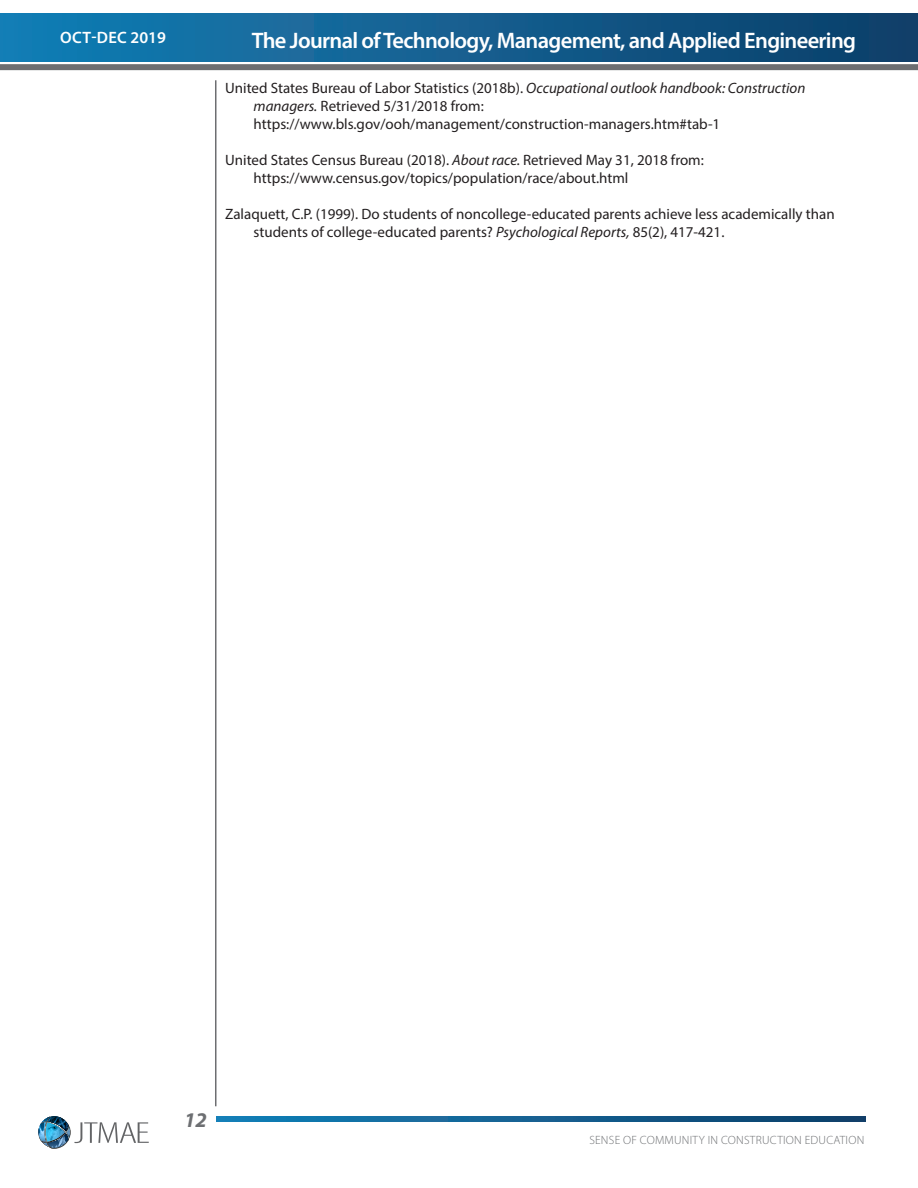
<style>
.page{position:relative;width:918px;height:1188px;background:#fff}
.page>*{position:absolute;margin:0;border:0;box-sizing:border-box;transform-origin:0 0}
.t1{font:600 22.5px "Myriad Pro";letter-spacing:-.03em;color:#fff}
.t2{font:italic 700 21px "Myriad Pro";color:#6d6f72}
.t3{font:600 16.5px "Myriad Pro";letter-spacing:.02em;color:#fff}
.t4{font:15px/18px "Myriad Pro";color:#231f20}
.t5{font:300 12px "Myriad Pro";letter-spacing:.02em;color:#6d6f72}
.s1{font-style:italic}
</style>
<div class="page">
<div style="left:0;top:64px;width:918px;height:6px;background:#6d6e71"></div>
<svg style="left:216px;top:1117px;width:649px;height:4px;background:#115f90"></svg>
<div style="left:0;top:13px;width:918px;height:48px;background:linear-gradient(to right,#157fb6,#0e3e69)"></div>
<hr style="left:917px;top:13px;width:1px;height:48px;background:#113f69">
<hr style="left:215px;top:80px;width:1px;height:1026px;background:#6d6e71">
<svg style="left:38px;top:1116px;width:111px;height:32px"></svg>
<p class="t3" style="left:60px;top:27px;width:107px">OCT-DEC 2019</p>
<p class="t1" style="left:252px;top:26px;width:606px">The Journal of Technology, Management, and Applied Engineering</p>
<p class="t4" style="left:254px;top:79px;width:553px;text-indent:-28px">United States Bureau of Labor Statistics (2018b). <span class="s1">Occupational outlook handbook: Construction managers.</span> Retrieved 5/31/2018 from: https://www.bls.gov/ooh/management/construction-managers.htm#tab-1</p>
<p class="t4" style="left:225px;top:151px;width:480px">United States Census Bureau (2018). <span class="s1">About race.</span> Retrieved May 31, 2018 from:</p>
<p class="t4" style="left:254px;top:169px;width:376px">https://www.census.gov/topics/population/race/about.html</p>
<p class="t4" style="left:254px;top:205px;width:583px;text-indent:-28px">Zalaquett, C.P. (1999). Do students of noncollege-educated parents achieve less academically than students of college-educated parents? <span class="s1">Psychological Reports,</span> 85(2), 417-421.</p>
<p class="t2" style="left:184px;top:1106px;width:24px">12</p>
<p class="t5" style="left:589px;top:1133px;width:277px">SENSE OF COMMUNITY IN CONSTRUCTION EDUCATION</p>
</div>
